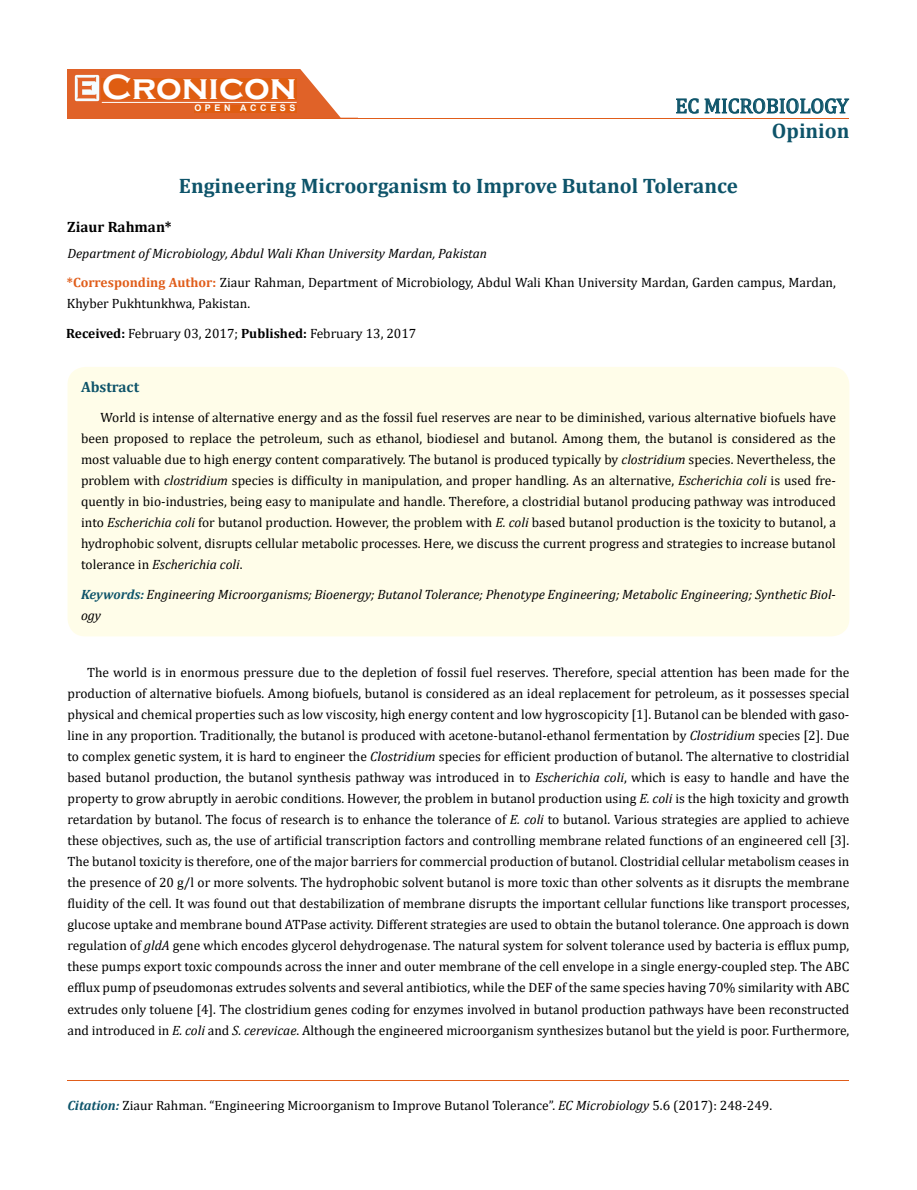
<style>
.page{position:relative;width:917px;height:1190px;background:#fff}
.page>*{position:absolute;margin:0;border:0;box-sizing:border-box;transform-origin:0 0}
.t1{font:700 36px "Copperplate Gothic";color:#fff}
.t2{font:700 21px "Cambria";color:#0e546a}
.t3{font:21px "Cambria";color:#0e546a}
.t4{font:700 15px "Cambria";color:#000}
.t5{font:700 15px "Cambria";color:#0e546a}
.t6{font:13.5px/21px "Cambria";color:#000;text-align:justify}
.t7{font:italic 13.5px/21px "Cambria";color:#000}
.t8{font:700 9px "Arial";letter-spacing:.4em;color:#fff}
.s1{font-style:italic}
.s2{font-weight:700;color:#e05d1a}
.s3{font-weight:700}
.s4{font-weight:700;color:#0e546a}
.s5{font-weight:700;font-style:italic;color:#0e546a}
</style>
<div class="page">
<div style="left:67px;top:70px;width:290px;height:49px;background:#e06228"></div>
<svg style="left:300px;top:69px;width:58px;height:49px"></svg>
<img style="left:75px;top:75px;width:24px;height:26px">
<div style="left:102px;top:79px;width:195px;height:21px;background:#df5d11"></div>
<div style="left:194px;top:105px;width:103px;height:7px;background:#df5d11"></div>
<svg style="left:676px;top:98px;width:173px;height:16px"></svg>
<hr style="left:102px;top:102px;width:194px;height:1px;background:#fff">
<hr style="left:279px;top:118px;width:569px;height:1px;background:#e05d1a">
<hr style="left:67px;top:1080px;width:782px;height:1px;background:#e05d1a">
<div style="left:67px;top:367px;width:782px;height:269px;background:#fffde9;border-radius:18px"></div>
<h1 class="t1" style="left:102px;top:68px;width:196px">Cronicon</h1>
<p class="t8" style="left:194px;top:102px;width:103px">OPEN ACCESS</p>
<h2 class="t3" style="left:675px;top:93px;width:175px">EC MICROBIOLOGY</h2>
<h2 class="t2" style="left:771px;top:116px;width:79px">Opinion</h2>
<h2 class="t2" style="left:179px;top:171px;width:560px">Engineering Microorganism to Improve Butanol Tolerance</h2>
<p class="t4" style="left:67px;top:216px;width:106px">Ziaur Rahman*</p>
<p class="t6" style="left:67px;top:239px;width:770px;line-height:28.8px"><span class="s1">Department of Microbiology, Abdul Wali Khan University Mardan, Pakistan<br></span><span class="s2">*Corresponding Author:</span> Ziaur Rahman, Department of Microbiology, Abdul Wali Khan University Mardan, Garden campus, Mardan,</p>
<p class="t6" style="left:67px;top:293px;width:185px">Khyber Pukhtunkhwa, Pakistan.</p>
<p class="t6" style="left:66px;top:323px;width:351px"><span class="s3">Received:</span> February 03, 2017; <span class="s3">Published:</span> February 13, 2017</p>
<p class="t5" style="left:81px;top:376px;width:60px">Abstract</p>
<p class="t6" style="left:81px;top:407px;width:756px;text-indent:19px">World is intense of alternative energy and as the fossil fuel reserves are near to be diminished, various alternative biofuels have been proposed to replace the petroleum, such as ethanol, biodiesel and butanol. Among them, the butanol is considered as the most valuable due to high energy content comparatively. The butanol is produced typically by <span class="s1">clostridium</span> species. Nevertheless, the problem with <span class="s1">clostridium</span> species is difficulty in manipulation, and proper handling. As an alternative, <span class="s1">Escherichia coli</span> is used fre&shy;quently in bio-industries, being easy to manipulate and handle. Therefore, a clostridial butanol producing pathway was introduced into <span class="s1">Escherichia coli</span> for butanol production. However, the problem with <span class="s1">E. coli</span> based butanol production is the toxicity to butanol, a hydrophobic solvent, disrupts cellular metabolic processes. Here, we discuss the current progress and strategies to increase butanol tolerance in <span class="s1">Escherichia coli</span>.</p>
<p class="t7" style="left:81px;top:583px;width:756px"><span class="s4">Keywords:</span> Engineering Microorganisms; Bioenergy; Butanol Tolerance; Phenotype Engineering; Metabolic Engineering; Synthetic Biol&shy;ogy</p>
<p class="t6" style="left:67px;top:662px;width:783px;text-indent:19px">The world is in enormous pressure due to the depletion of fossil fuel reserves. Therefore, special attention has been made for the production of alternative biofuels. Among biofuels, butanol is considered as an ideal replacement for petroleum, as it possesses special physical and chemical properties such as low viscosity, high energy content and low hygroscopicity [1]. Butanol can be blended with gaso&shy;line in any proportion. Traditionally, the butanol is produced with acetone-butanol-ethanol fermentation by <span class="s1">Clostridium</span> species [2]. Due to complex genetic system, it is hard to engineer the <span class="s1">Clostridium</span> species for efficient production of butanol. The alternative to clostridial based butanol production, the butanol synthesis pathway was introduced in to <span class="s1">Escherichia coli</span>, which is easy to handle and have the property to grow abruptly in aerobic conditions. However, the problem in butanol production using <span class="s1">E. coli</span> is the high toxicity and growth retardation by butanol. The focus of research is to enhance the tolerance of <span class="s1">E. coli</span> to butanol. Various strategies are applied to achieve these objectives, such as, the use of artificial transcription factors and controlling membrane related functions of an engineered cell [3].<br>The butanol toxicity is therefore, one of the major barriers for commercial production of butanol. Clostridial cellular metabolism ceases in the presence of 20 g/l or more solvents. The hydrophobic solvent butanol is more toxic than other solvents as it disrupts the membrane fluidity of the cell. It was found out that destabilization of membrane disrupts the important cellular functions like transport processes, glucose uptake and membrane bound ATPase activity. Different strategies are used to obtain the butanol tolerance. One approach is down regulation of <span class="s1">gldA</span> gene which encodes glycerol dehydrogenase. The natural system for solvent tolerance used by bacteria is efflux pump, these pumps export toxic compounds across the inner and outer membrane of the cell envelope in a single energy-coupled step. The ABC efflux pump of pseudomonas extrudes solvents and several antibiotics, while the DEF of the same species having 70% similarity with ABC extrudes only toluene [4]. The clostridium genes coding for enzymes involved in butanol production pathways have been reconstructed and introduced in <span class="s1">E. coli</span> and <span class="s1">S. cerevicae</span>. Although the engineered microorganism synthesizes butanol but the yield is poor. Furthermore,</p>
<p class="t6" style="left:67px;top:1094px;width:706px"><span class="s5">Citation:</span> Ziaur Rahman. “Engineering Microorganism to Improve Butanol Tolerance”. <span class="s1">EC Microbiology</span> 5.6 (2017): 248-249.</p>
</div>
